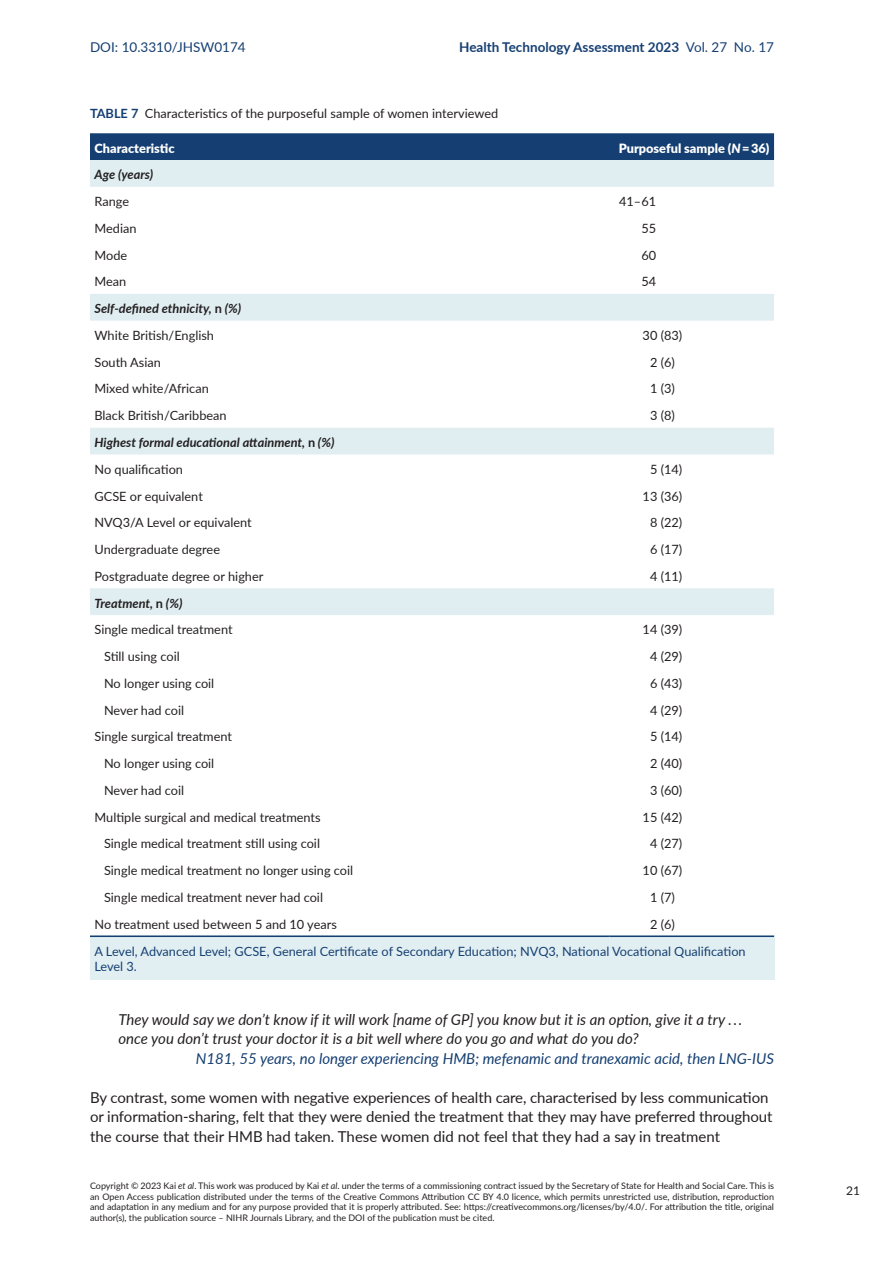
<style>
.page{position:relative;width:893px;height:1263px;background:#fff}
.page>*{position:absolute;margin:0;border:0;box-sizing:border-box;transform-origin:0 0}
.t1{font:15px/19.5px "Lato";letter-spacing:-.005em;color:#231f20}
.t2{font:italic 15px/19.5px "Lato";color:#231f20}
.t3{font:italic 15px "Lato";color:#153f72}
.t4{font:700 13.5px "Lato";color:#153f72}
.t5{font:13.5px "Lato";color:#153f72}
.t6{font:12.75px/26.7px "Lato";color:#231f20}
.t7{font:italic 700 12.75px/26.7px "Lato";color:#231f20}
.t8{font:12.75px/15px "Lato";color:#153f72}
.t9{font:900 12.75px "Lato";color:#fff}
.t10{font:12px "Lato";color:#231f20}
.t11{font:9px/10.5px "Lato";color:#231f20;text-align:justify}
.s1{font-weight:400}
.s2{font-weight:700;color:#153f72}
.s3{font-style:italic}
.s4{font-style:normal}
.s5{font-weight:400;font-style:normal}
.s6{font-weight:700;font-style:italic}
.s7{font-weight:700}
</style>
<div class="page">
<div style="left:90px;top:935px;width:684px;height:44px;background:#e1eff2"></div>
<div style="left:90px;top:133px;width:684px;height:27px;background:#153f72"></div>
<svg style="left:90px;top:160px;width:684px;height:455px"></svg>
<hr style="left:90px;top:935px;width:520px;height:2px;background:#153f72">
<hr style="left:610px;top:935px;width:164px;height:2px;background:#153f72">
<p class="t5" style="left:90px;top:37px;width:157px">DOI: 10.3310/JHSW0174</p>
<p class="t4" style="left:459px;top:37px;width:316px">Health Technology Assessment 2023 <span class="s1">Vol. 27 No. 17</span></p>
<p class="t6" style="left:90px;top:100px;width:410px"><span class="s2">TABLE 7</span> Characteristics of the purposeful sample of women interviewed</p>
<p class="t9" style="left:95px;top:138px;width:82px">Characteristic</p>
<p class="t9" style="left:619px;top:138px;width:152px">Purposeful sample (<span class="s3">N</span> = 36)</p>
<p class="t7" style="left:95px;top:161px;width:60px">Age (years)</p>
<p class="t6" style="left:95px;top:188px;width:36px">Range</p>
<p class="t6" style="left:619px;top:188px;width:38px">41–61</p>
<p class="t6" style="left:95px;top:214px;width:44px">Median</p>
<p class="t6" style="left:641px;top:214px;width:16px">55</p>
<p class="t6" style="left:95px;top:241px;width:34px">Mode</p>
<p class="t6" style="left:641px;top:241px;width:16px">60</p>
<p class="t6" style="left:95px;top:268px;width:33px">Mean</p>
<p class="t6" style="left:641px;top:268px;width:16px">54</p>
<p class="t7" style="left:95px;top:295px;width:148px">Self-defined ethnicity, <span class="s4">n</span> (%)<br><span class="s5">White British/English</span></p>
<p class="t6" style="left:643px;top:321px;width:41px">30 (83)</p>
<p class="t6" style="left:95px;top:348px;width:68px">South Asian</p>
<p class="t6" style="left:650px;top:348px;width:26px">2 (6)</p>
<p class="t6" style="left:95px;top:375px;width:116px">Mixed white/African</p>
<p class="t6" style="left:650px;top:375px;width:26px">1 (3)</p>
<p class="t6" style="left:95px;top:402px;width:134px">Black British/Caribbean</p>
<p class="t6" style="left:650px;top:402px;width:26px">3 (8)</p>
<p class="t7" style="left:95px;top:428px;width:241px">Highest formal educational attainment, <span class="s4">n</span> (%)<br><span class="s5">No qualification</span></p>
<p class="t6" style="left:650px;top:455px;width:34px">5 (14)</p>
<p class="t6" style="left:95px;top:482px;width:110px">GCSE or equivalent</p>
<p class="t6" style="left:643px;top:482px;width:41px">13 (36)</p>
<p class="t6" style="left:95px;top:509px;width:159px">NVQ3/A Level or equivalent</p>
<p class="t6" style="left:650px;top:509px;width:34px">8 (22)</p>
<p class="t6" style="left:95px;top:535px;width:127px">Undergraduate degree</p>
<p class="t6" style="left:650px;top:535px;width:34px">6 (17)</p>
<p class="t6" style="left:95px;top:562px;width:170px">Postgraduate degree or higher</p>
<p class="t6" style="left:650px;top:562px;width:34px">4 (11)</p>
<p class="t6" style="left:95px;top:589px;width:140px"><span class="s6">Treatment,</span> <span class="s7">n</span> <span class="s6">(%)<br></span>Single medical treatment</p>
<p class="t6" style="left:643px;top:616px;width:41px">14 (39)</p>
<p class="t6" style="left:104px;top:642px;width:77px">Still using coil</p>
<p class="t6" style="left:650px;top:642px;width:34px">4 (29)</p>
<p class="t6" style="left:104px;top:669px;width:112px">No longer using coil</p>
<p class="t6" style="left:650px;top:669px;width:34px">6 (43)</p>
<p class="t6" style="left:104px;top:696px;width:82px">Never had coil</p>
<p class="t6" style="left:650px;top:696px;width:34px">4 (29)</p>
<p class="t6" style="left:95px;top:723px;width:139px">Single surgical treatment</p>
<p class="t6" style="left:650px;top:723px;width:34px">5 (14)</p>
<p class="t6" style="left:104px;top:750px;width:112px">No longer using coil</p>
<p class="t6" style="left:650px;top:750px;width:34px">2 (40)</p>
<p class="t6" style="left:104px;top:776px;width:82px">Never had coil</p>
<p class="t6" style="left:650px;top:776px;width:34px">3 (60)</p>
<p class="t6" style="left:95px;top:803px;width:228px">Multiple surgical and medical treatments</p>
<p class="t6" style="left:643px;top:803px;width:41px">15 (42)</p>
<p class="t6" style="left:104px;top:830px;width:217px">Single medical treatment still using coil</p>
<p class="t6" style="left:650px;top:830px;width:34px">4 (27)</p>
<p class="t6" style="left:104px;top:857px;width:251px">Single medical treatment no longer using coil</p>
<p class="t6" style="left:643px;top:857px;width:41px">10 (67)</p>
<p class="t6" style="left:104px;top:883px;width:220px">Single medical treatment never had coil</p>
<p class="t6" style="left:650px;top:883px;width:26px">1 (7)</p>
<p class="t6" style="left:95px;top:910px;width:244px">No treatment used between 5 and 10 years</p>
<p class="t6" style="left:650px;top:910px;width:26px">2 (6)</p>
<p class="t8" style="left:95px;top:943px;width:653px">A Level, Advanced Level; GCSE, General Certificate of Secondary Education; NVQ3, National Vocational Qualification<br>Level 3.</p>
<p class="t2" style="left:119px;top:1009px;width:625px">They would say we don’t know if it will work [name of GP] you know but it is an option, give it a try . . . once you don’t trust your doctor it is a bit well where do you go and what do you do?</p>
<p class="t3" style="left:196px;top:1047px;width:580px">N181, 55 years, no longer experiencing HMB; mefenamic and tranexamic acid, then LNG-IUS</p>
<p class="t1" style="left:90px;top:1087px;width:684px">By contrast, some women with negative experiences of health care, characterised by less communication or information-sharing, felt that they were denied the treatment that they may have preferred throughout the course that their HMB had taken. These women did not feel that they had a say in treatment</p>
<p class="t11" style="left:90px;top:1180px;width:685px">Copyright © 2023 Kai <span class="s3">et al</span>. This work was produced by Kai <span class="s3">et al</span>. under the terms of a commissioning contract issued by the Secretary of State for Health and Social Care. This is an Open Access publication distributed under the terms of the Creative Commons Attribution CC BY 4.0 licence, which permits unrestricted use, distribution, reproduction and adaptation in any medium and for any purpose provided that it is properly attributed. See: https://creativecommons.org/licenses/by/4.0/. For attribution the title, original author(s), the publication source – NIHR Journals Library, and the DOI of the publication must be cited.</p>
<p class="t10" style="left:846px;top:1182px;width:15px">21</p>
</div>
